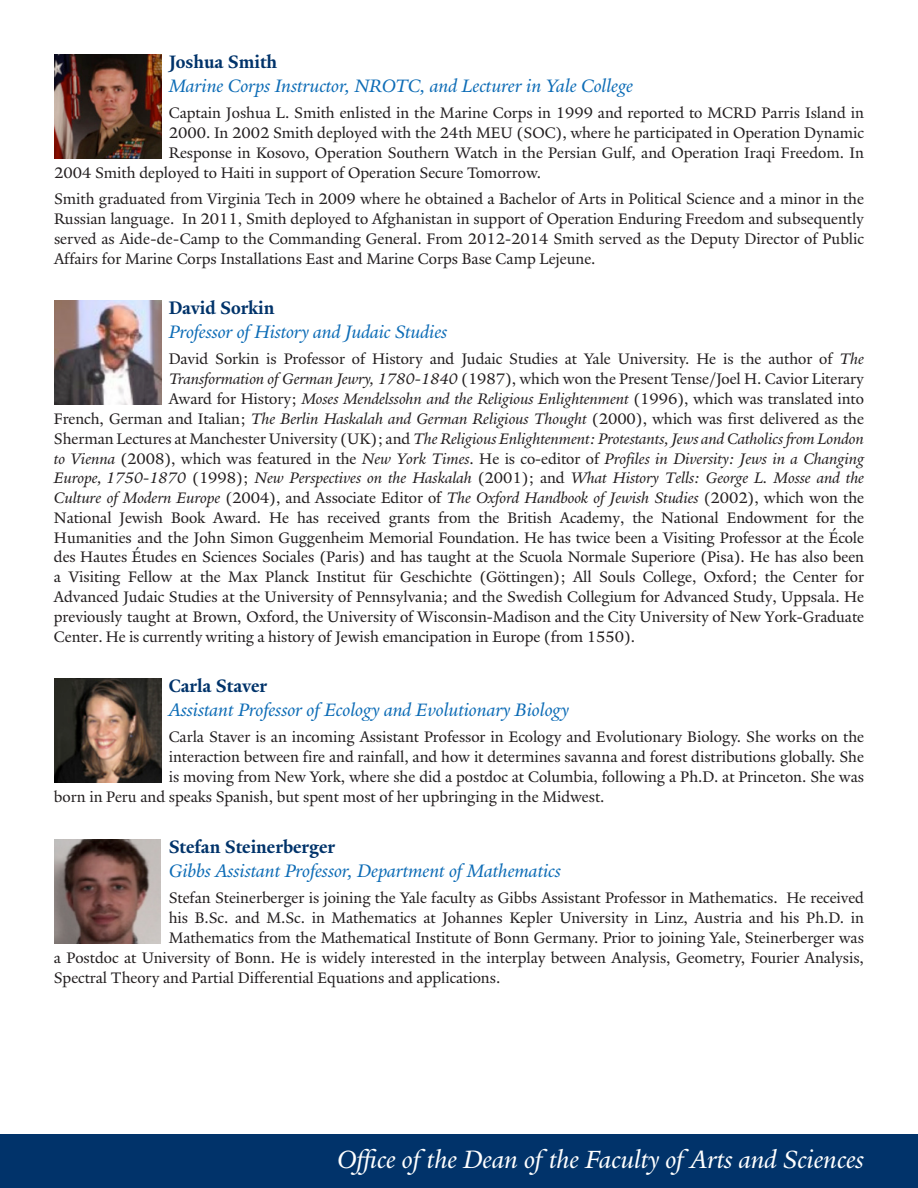
<style>
.page{position:relative;width:918px;height:1188px;background:#fff}
.page>*{position:absolute;margin:0;border:0;box-sizing:border-box;transform-origin:0 0}
.t1{font:italic 27px "Yale Design";color:#fff}
.t2{font:italic 19.5px "Yale Admin";color:#0d6cb6}
.t3{font:700 19.5px "Yale Admin";color:#01336a}
.t4{font:16.5px/19.8px "Yale Admin";letter-spacing:-.005em;color:#231f20;text-align:justify}
.t5{font:italic 16.5px "Yale Admin";letter-spacing:-.005em;color:#231f20}
.s1{font-style:italic}
.s2{font-style:normal}
</style>
<div class="page">
<img style="left:54px;top:678px;width:108px;height:104px">
<img style="left:54px;top:839px;width:107px;height:104px">
<div style="left:0;top:1134px;width:918px;height:54px;background:#01336a"></div>
<img style="left:54px;top:300px;width:108px;height:104px">
<img style="left:54px;top:54px;width:108px;height:104px">
<p class="t3" style="left:169px;top:50px;width:110px">Joshua Smith</p>
<p class="t2" style="left:169px;top:74px;width:466px">Marine Corps Instructor, NROTC, and Lecturer in Yale College</p>
<p class="t4" style="left:169px;top:103px;width:697px">Captain Joshua L. Smith enlisted in the Marine Corps in 1999 and reported to MCRD Parris Island in</p>
<p class="t4" style="left:169px;top:123px;width:697px">2000. In 2002 Smith deployed with the 24th MEU (SOC), where he participated in Operation Dynamic</p>
<p class="t4" style="left:169px;top:143px;width:697px">Response in Kosovo, Operation Southern Watch in the Persian Gulf, and Operation Iraqi Freedom. In</p>
<p class="t4" style="left:54px;top:162px;width:489px">2004 Smith deployed to Haiti in support of Operation Secure Tomorrow.</p>
<p class="t4" style="left:54px;top:189px;width:812px">Smith graduated from Virginia Tech in 2009 where he obtained a Bachelor of Arts in Political Science and a minor in the Russian language. In 2011, Smith deployed to Afghanistan in support of Operation Enduring Freedom and subsequently served as Aide-de-Camp to the Commanding General. From 2012-2014 Smith served as the Deputy Director of Public Affairs for Marine Corps Installations East and Marine Corps Base Camp Lejeune.</p>
<p class="t3" style="left:169px;top:297px;width:107px">David Sorkin</p>
<p class="t2" style="left:169px;top:320px;width:280px">Professor of History and Judaic Studies</p>
<p class="t4" style="left:169px;top:349px;width:697px">David Sorkin is Professor of History and Judaic Studies at Yale University. He is the author of <span class="s1">The</span></p>
<p class="t4" style="left:169px;top:369px;width:697px"><span class="s1">Transformation of German Jewry, 1780-1840</span> (1987), which won the Present Tense/Joel H. Cavior Literary</p>
<p class="t4" style="left:169px;top:389px;width:697px">Award for History; <span class="s1">Moses Mendelssohn and the Religious Enlightenment</span> (1996), which was translated into</p>
<p class="t4" style="left:54px;top:409px;width:812px">French, German and Italian; <span class="s1">The Berlin Haskalah and German Religious Thought</span> (2000), which was first delivered as the</p>
<p class="t5" style="left:54px;top:429px;width:811px"><span class="s2">Sherman Lectures at Manchester University (UK); and</span> The Religious Enlightenment: Protestants, Jews and Catholics from London</p>
<p class="t5" style="left:54px;top:449px;width:812px">to Vienna <span class="s2">(2008), which was featured in the</span> New York Times<span class="s2">. He is co-editor of</span> Profiles in Diversity: Jews in a Changing</p>
<p class="t5" style="left:54px;top:468px;width:812px">Europe, 1750-1870 <span class="s2">(1998);</span> New Perspectives on the Haskalah <span class="s2">(2001); and</span> What History Tells: George L. Mosse and the</p>
<p class="t5" style="left:54px;top:488px;width:812px">Culture of Modern Europe <span class="s2">(2004), and Associate Editor of</span> The Oxford Handbook of Jewish Studies <span class="s2">(2002), which won the</span></p>
<p class="t4" style="left:54px;top:508px;width:812px">National Jewish Book Award. He has received grants from the British Academy, the National Endowment for the</p>
<p class="t4" style="left:54px;top:527px;width:812px">Humanities and the John Simon Guggenheim Memorial Foundation. He has twice been a Visiting Professor at the École</p>
<p class="t4" style="left:54px;top:547px;width:812px">des Hautes Études en Sciences Sociales (Paris) and has taught at the Scuola Normale Superiore (Pisa). He has also been</p>
<p class="t4" style="left:54px;top:567px;width:812px">a Visiting Fellow at the Max Planck Institut für Geschichte (Göttingen); All Souls College, Oxford; the Center for</p>
<p class="t4" style="left:54px;top:587px;width:812px">Advanced Judaic Studies at the University of Pennsylvania; and the Swedish Collegium for Advanced Study, Uppsala. He</p>
<p class="t4" style="left:54px;top:607px;width:812px">previously taught at Brown, Oxford, the University of Wisconsin-Madison and the City University of New York-Graduate</p>
<p class="t4" style="left:54px;top:626px;width:583px">Center. He is currently writing a history of Jewish emancipation in Europe (from 1550).</p>
<p class="t3" style="left:169px;top:675px;width:100px">Carla Staver</p>
<p class="t2" style="left:169px;top:698px;width:402px">Assistant Professor of Ecology and Evolutionary Biology</p>
<p class="t4" style="left:169px;top:727px;width:697px">Carla Staver is an incoming Assistant Professor in Ecology and Evolutionary Biology. She works on the</p>
<p class="t4" style="left:169px;top:747px;width:697px">interaction between fire and rainfall, and how it determines savanna and forest distributions globally. She</p>
<p class="t4" style="left:169px;top:767px;width:697px">is moving from New York, where she did a postdoc at Columbia, following a Ph.D. at Princeton. She was</p>
<p class="t4" style="left:54px;top:787px;width:552px">born in Peru and speaks Spanish, but spent most of her upbringing in the Midwest.</p>
<p class="t3" style="left:169px;top:835px;width:168px">Stefan Steinerberger</p>
<p class="t2" style="left:169px;top:859px;width:394px">Gibbs Assistant Professor, Department of Mathematics</p>
<p class="t4" style="left:169px;top:888px;width:697px">Stefan Steinerberger is joining the Yale faculty as Gibbs Assistant Professor in Mathematics. He received</p>
<p class="t4" style="left:169px;top:908px;width:697px">his B.Sc. and M.Sc. in Mathematics at Johannes Kepler University in Linz, Austria and his Ph.D. in</p>
<p class="t4" style="left:169px;top:928px;width:697px">Mathematics from the Mathematical Institute of Bonn Germany. Prior to joining Yale, Steinerberger was</p>
<p class="t4" style="left:54px;top:948px;width:811px">a Postdoc at University of Bonn. He is widely interested in the interplay between Analysis, Geometry, Fourier Analysis,</p>
<p class="t4" style="left:54px;top:967px;width:448px">Spectral Theory and Partial Differential Equations and applications.</p>
<p class="t1" style="left:337px;top:1143px;width:528px">Office of the Dean of the Faculty of Arts and Sciences</p>
</div>
